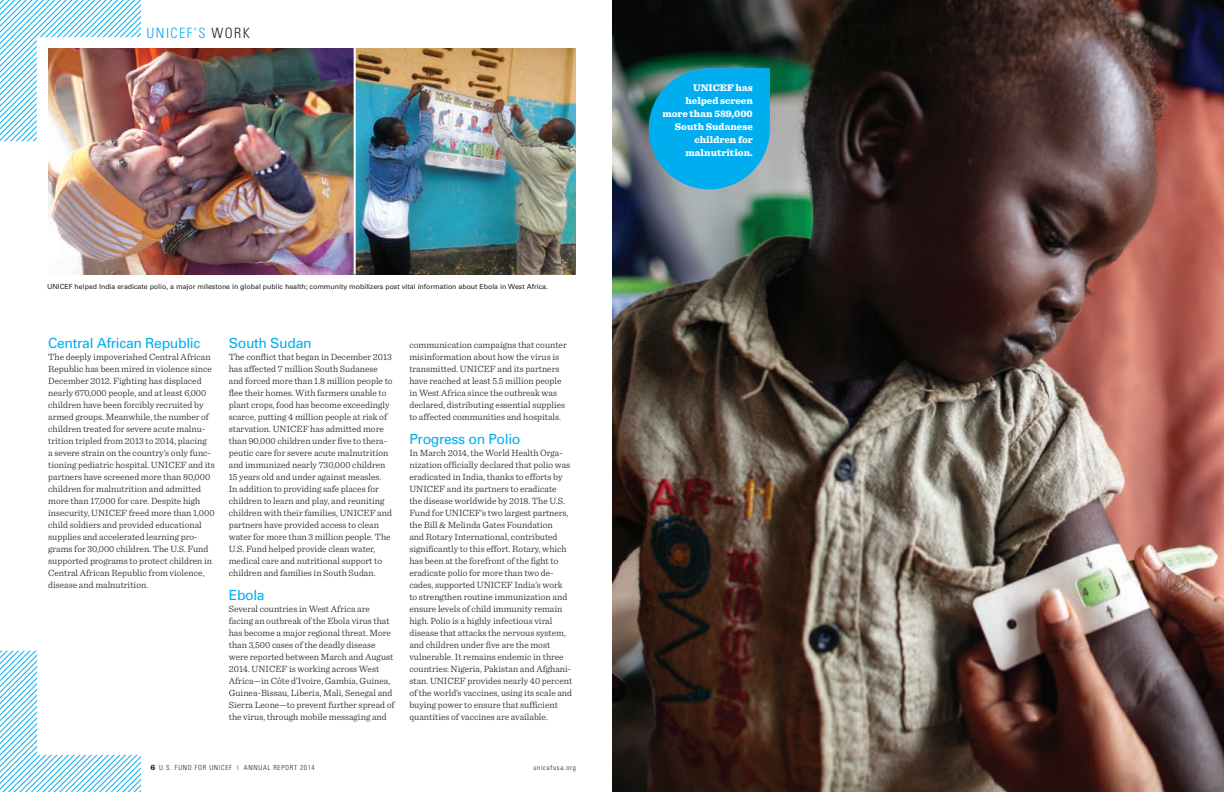
<style>
.page{position:relative;width:1224px;height:792px;background:#fff}
.page>*{position:absolute;margin:0;border:0;box-sizing:border-box;transform-origin:0 0}
.t1{font:300 condensed 14.2px "Univers";letter-spacing:.1em;color:#00aeef}
.t2{font:14px "Univers";letter-spacing:-.025em;color:#00aeef}
.t3{font:900 10px/13px "Sentinel";color:#fff;text-align:right}
.t4{font:300 9.5px/12px "Sentinel";color:#231f20}
.t5{font:7px "Univers";color:#231f20}
.t6{font:300 condensed 7px "Univers";letter-spacing:.1em;color:#231f20}
.s1{color:#231f20}
.s2{font-family:"Sentinel";font-weight:900;font-stretch:normal;font-size:8px}
</style>
<div class="page">
<img style="left:48px;top:48px;width:528px;height:226px">
<img style="left:612px;top:0;width:612px;height:792px">
<svg style="left:649px;top:68px;width:121px;height:121px;background:#14a9df"></svg>
<hr style="left:354px;top:43px;width:2px;height:231px;background:#fff">
<svg style="left:0;top:651px;width:141px;height:141px"></svg>
<img style="left:0;top:0;width:141px;height:141px">
<h1 class="t1" style="left:147px;top:24px;width:105px">UNICEF’S <span class="s1">WORK</span></h1>
<p class="t5" style="left:47px;top:282px;width:503px">UNICEF helped India eradicate polio, a major milestone in global public health; community mobilizers post vital information about Ebola in West Africa.</p>
<h2 class="t2" style="left:48px;top:334px;width:154px">Central African Republic</h2>
<p class="t4" style="left:48px;top:351px;width:168px">The deeply impoverished Central African Republic has been mired in violence since December 2012. Fighting has displaced nearly 670,000 people, and at least 6,000 children have been forcibly recruited by armed groups. Meanwhile, the number of children treated for severe acute malnu&shy;trition tripled from 2013 to 2014, placing<br>a severe strain on the country’s only func&shy;tioning pediatric hospital. UNICEF and its partners have screened more than 80,000 children for malnutrition and admitted more than 17,000 for care. Despite high insecurity, UNICEF freed more than 1,000 child soldiers and provided educational supplies and accelerated learning pro&shy;grams for 30,000 children. The U.S. Fund supported programs to protect children in Central African Republic from violence, disease and malnutrition.</p>
<h2 class="t2" style="left:229px;top:334px;width:84px">South Sudan</h2>
<p class="t4" style="left:229px;top:351px;width:165px">The conflict that began in December 2013 has affected 7 million South Sudanese and forced more than 1.8 million people to flee their homes. With farmers unable to plant crops, food has become exceedingly scarce, putting 4 million people at risk of starvation. UNICEF has admitted more than 90,000 children under five to thera&shy;peutic care for severe acute malnutrition and immunized nearly 730,000 children 15 years old and under against measles.<br>In addition to providing safe places for children to learn and play, and reuniting children with their families, UNICEF and partners have provided access to clean water for more than 3 million people. The U.S. Fund helped provide clean water, medical care and nutritional support to children and families in South Sudan.</p>
<h2 class="t2" style="left:229px;top:586px;width:37px">Ebola</h2>
<p class="t4" style="left:229px;top:603px;width:167px">Several countries in West Africa are facing an outbreak of the Ebola virus that has become a major regional threat. More than 3,500 cases of the deadly disease were reported between March and August 2014. UNICEF is working across West Africa—in Côte d’Ivoire, Gambia, Guinea, Guinea-Bissau, Liberia, Mali, Senegal and Sierra Leone—to prevent further spread of the virus, through mobile messaging and</p>
<p class="t4" style="left:409px;top:339px;width:159px">communication campaigns that counter misinformation about how the virus is transmitted. UNICEF and its partners have reached at least 5.5 million people in West Africa since the outbreak was declared, distributing essential supplies to affected communities and hospitals.</p>
<h2 class="t2" style="left:409px;top:430px;width:113px">Progress on Polio</h2>
<p class="t4" style="left:409px;top:447px;width:164px">In March 2014, the World Health Orga&shy;nization officially declared that polio was eradicated in India, thanks to efforts by UNICEF and its partners to eradicate<br>the disease worldwide by 2018. The U.S.<br>Fund for UNICEF’s two largest partners, the Bill &amp; Melinda Gates Foundation<br>and Rotary International, contributed significantly to this effort. Rotary, which has been at the forefront of the fight to eradicate polio for more than two de&shy;cades, supported UNICEF India’s work to strengthen routine immunization and ensure levels of child immunity remain high. Polio is a highly infectious viral disease that attacks the nervous system, and children under five are the most vulnerable. It remains endemic in three countries: Nigeria, Pakistan and Afghani&shy;stan. UNICEF provides nearly 40 percent of the world’s vaccines, using its scale and buying power to ensure that sufficient quantities of vaccines are available.</p>
<p class="t6" style="left:150px;top:764px;width:166px"><span class="s2">6</span> U.S. FUND FOR UNICEF | ANNUAL REPORT 2014</p>
<p class="t6" style="left:533px;top:764px;width:44px">unicefusa.org</p>
<p class="t3" style="left:662px;top:81px;width:92px">UNICEF has helped screen more than 589,000<br>South Sudanese children for malnutrition.</p>
</div>
